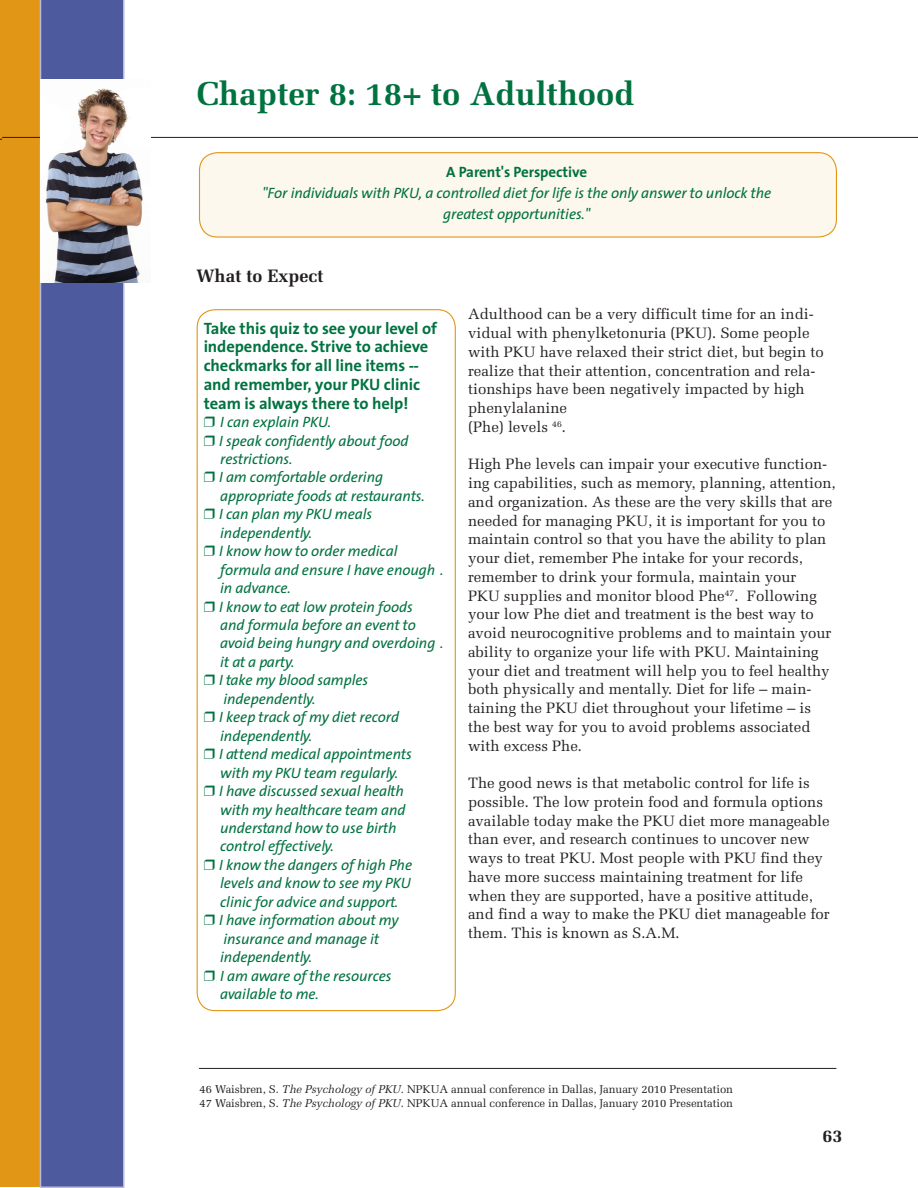
<style>
.page{position:relative;width:918px;height:1188px;background:#fff}
.page>*{position:absolute;margin:0;border:0;box-sizing:border-box;transform-origin:0 0}
.t1{font:700 33px "Melior LT Std";color:#007240}
.t2{font:700 18px "Melior LT Std";color:#231f20}
.t3{font:700 16.5px/18.8px "The Sans";letter-spacing:-.005em;color:#007240}
.t4{font:15px/18.8px "Melior";color:#231f20}
.t5{font:italic 15px/18.5px "The Sans";letter-spacing:-.005em;color:#007240;text-align:center}
.t6{font:700 15px "The Sans";letter-spacing:-.005em;color:#007240}
.t7{font:11.25px/13.5px "Melior";letter-spacing:-.005em;color:#231f20}
.s1{font-style:italic}
</style>
<div class="page">
<div style="left:0;top:0;width:40px;height:1187px;background:#e29616"></div>
<div style="left:40px;top:0;width:85px;height:1188px;background:#4d5a9e"></div>
<hr style="left:2px;top:137px;width:916px;height:1px;background:#231f20">
<div style="left:200px;top:153px;width:636px;height:84px;background:#fcf8ee;border-radius:18px"></div>
<div style="left:199px;top:152px;width:638px;height:86px;border:1px solid #e29616;border-radius:18px"></div>
<div style="left:197px;top:309px;width:259px;height:702px;border:1px solid #e29616;border-radius:18px"></div>
<hr style="left:199px;top:1068px;width:637px;height:1px;background:#231f20">
<img style="left:40px;top:80px;width:111px;height:203px">
<h1 class="t1" style="left:197px;top:73px;width:440px">Chapter 8: 18+ to Adulthood</h1>
<p class="t6" style="left:446px;top:160px;width:143px">A Parent's Perspective</p>
<p class="t5" style="left:262px;top:182px;width:511px;line-height:21px">"For individuals with PKU, a controlled diet for life is the only answer to unlock the greatest opportunities."</p>
<p class="t2" style="left:197px;top:265px;width:129px">What to Expect</p>
<p class="t3" style="left:204px;top:318px;width:235px">Take this quiz to see your level of independence. Strive to achieve checkmarks for all line items -- and remember, your PKU clinic team is always there to help!</p>
<p class="t5" style="left:219px;top:412px;width:226px;text-align:left">I can explain PKU.<br>I speak confidently about food restrictions.<br>I am comfortable ordering appropriate foods at restaurants.<br>I can plan my PKU meals independently.<br>I know how to order medical formula and ensure I have enough . in advance.<br>I know to eat low protein foods<br>and formula before an event to avoid being hungry and overdoing . it at a party.<br>I take my blood samples independently.<br>I keep track of my diet record independently.<br>I attend medical appointments with my PKU team regularly.<br>I have discussed sexual health<br>with my healthcare team and understand how to use birth control effectively.<br>I know the dangers of high Phe levels and know to see my PKU clinic for advice and support.<br>I have information about my insurance and manage it independently.<br>I am aware of the resources available to me.</p>
<p class="t4" style="left:468px;top:305px;width:357px">Adulthood can be a very difficult time for an indi&shy;vidual with phenylketonuria (PKU). Some people with PKU have relaxed their strict diet, but begin to realize that their attention, concentration and rela&shy;tionships have been negatively impacted by high phenylalanine<br>(Phe) levels <sup>46</sup>.</p>
<p class="t4" style="left:468px;top:455px;width:369px">High Phe levels can impair your executive function&shy;ing capabilities, such as memory, planning, attention, and organization. As these are the very skills that are needed for managing PKU, it is important for you to maintain control so that you have the ability to plan your diet, remember Phe intake for your records, remember to drink your formula, maintain your<br>PKU supplies and monitor blood Phe<sup>47</sup>. Following your low Phe diet and treatment is the best way to avoid neurocognitive problems and to maintain your ability to organize your life with PKU. Maintaining your diet and treatment will help you to feel healthy both physically and mentally. Diet for life – main&shy;taining the PKU diet throughout your lifetime – is the best way for you to avoid problems associated with excess Phe.</p>
<p class="t4" style="left:468px;top:773px;width:363px">The good news is that metabolic control for life is possible. The low protein food and formula options available today make the PKU diet more manageable than ever, and research continues to uncover new ways to treat PKU. Most people with PKU find they have more success maintaining treatment for life when they are supported, have a positive attitude, and find a way to make the PKU diet manageable for them. This is known as S.A.M.</p>
<p class="t7" style="left:200px;top:1083px;width:535px">46 Waisbren, S. <span class="s1">The Psychology of PKU</span>. NPKUA annual conference in Dallas, January 2010 Presentation<br>47 Waisbren, S. <span class="s1">The Psychology of PKU</span>. NPKUA annual conference in Dallas, January 2010 Presentation</p>
<p class="t2" style="left:822px;top:1125px;width:22px">63</p>
</div>
